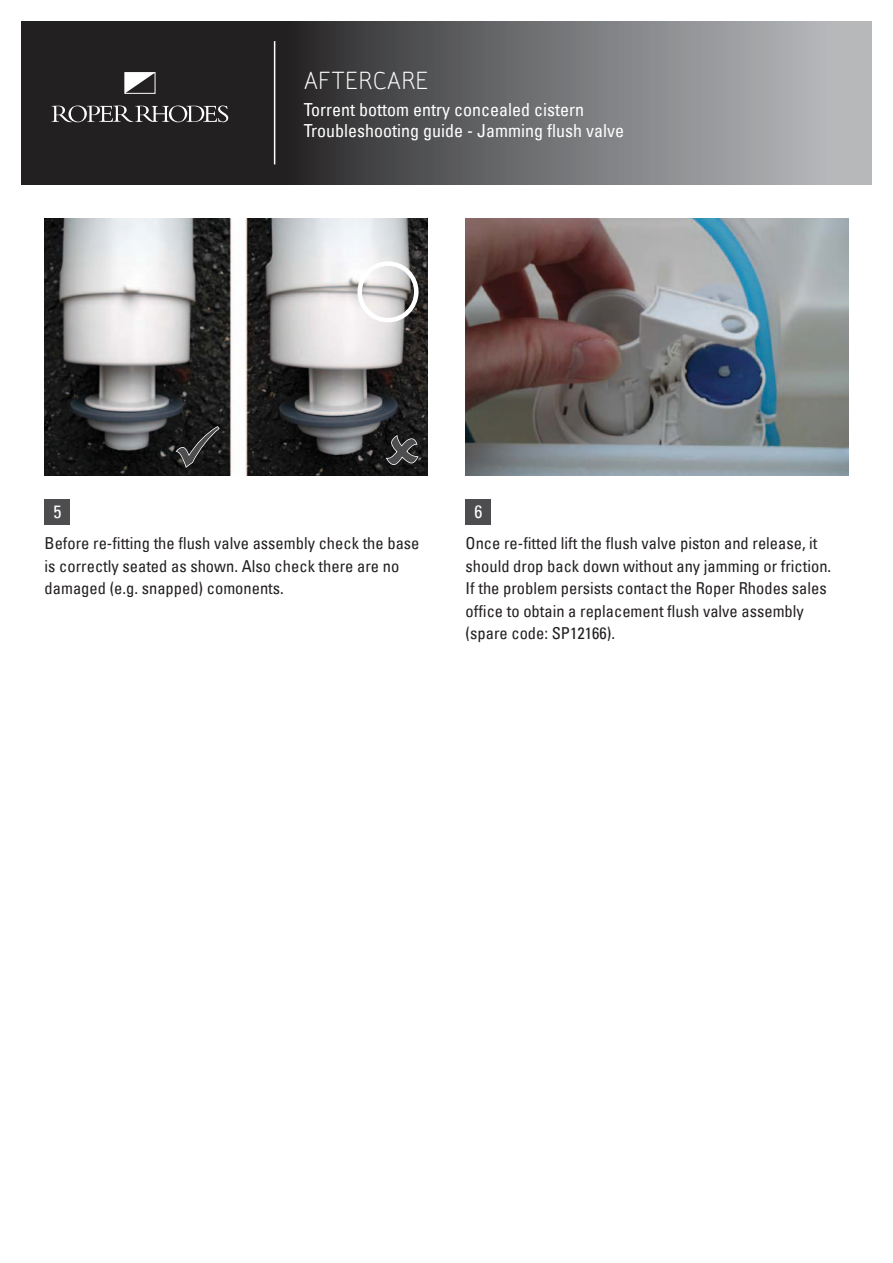
<style>
.page{position:relative;width:893px;height:1263px;background:#fff}
.page>*{position:absolute;margin:0;border:0;box-sizing:border-box;transform-origin:0 0}
.t1{font:24px "Sylvia";color:#fff}
.t2{font:condensed 18px/21.6px "Univers LT";color:#fff}
.t3{font:condensed 16.5px/22.5px "Univers LT";color:#231f20}
</style>
<div class="page">
<svg style="left:21px;top:21px;width:851px;height:163px;background:#5e5e60"></svg>
<svg style="left:52px;top:106px;width:176px;height:16px;background:#615f60"></svg>
<div style="left:125px;top:72px;width:30px;height:22px;border:1px solid #fff"></div>
<svg style="left:125px;top:73px;width:30px;height:20px"></svg>
<hr style="left:274px;top:41px;width:1px;height:123px;background:#fff">
<div style="left:45px;top:499px;width:25px;height:26px;background:#4d4d4f"></div>
<div style="left:466px;top:499px;width:25px;height:26px;background:#4d4d4f"></div>
<img style="left:45px;top:219px;width:382px;height:256px">
<img style="left:466px;top:219px;width:382px;height:256px">
<div style="left:357px;top:261px;width:62px;height:61px;border:4px solid #fff;border-radius:50%"></div>
<svg style="left:384px;top:433px;width:36px;height:33px"></svg>
<svg style="left:174px;top:425px;width:47px;height:44px;background:#2d2d2c"></svg>
<h1 class="t1" style="left:304px;top:67px;width:127px">AFTERCARE</h1>
<p class="t2" style="left:304px;top:98px;width:322px">Torrent bottom entry concealed cistern<br>Troubleshooting guide - Jamming flush valve</p>
<p class="t2" style="left:53px;top:501px;width:9px">5</p>
<p class="t3" style="left:45px;top:532px;width:376px">Before re-fitting the flush valve assembly check the base is correctly seated as shown. Also check there are no damaged (e.g. snapped) comonents.</p>
<p class="t2" style="left:474px;top:501px;width:9px">6</p>
<p class="t3" style="left:466px;top:532px;width:367px">Once re-fitted lift the flush valve piston and release, it should drop back down without any jamming or friction.<br>If the problem persists contact the Roper Rhodes sales office to obtain a replacement flush valve assembly (spare code: SP12166).</p>
</div>
